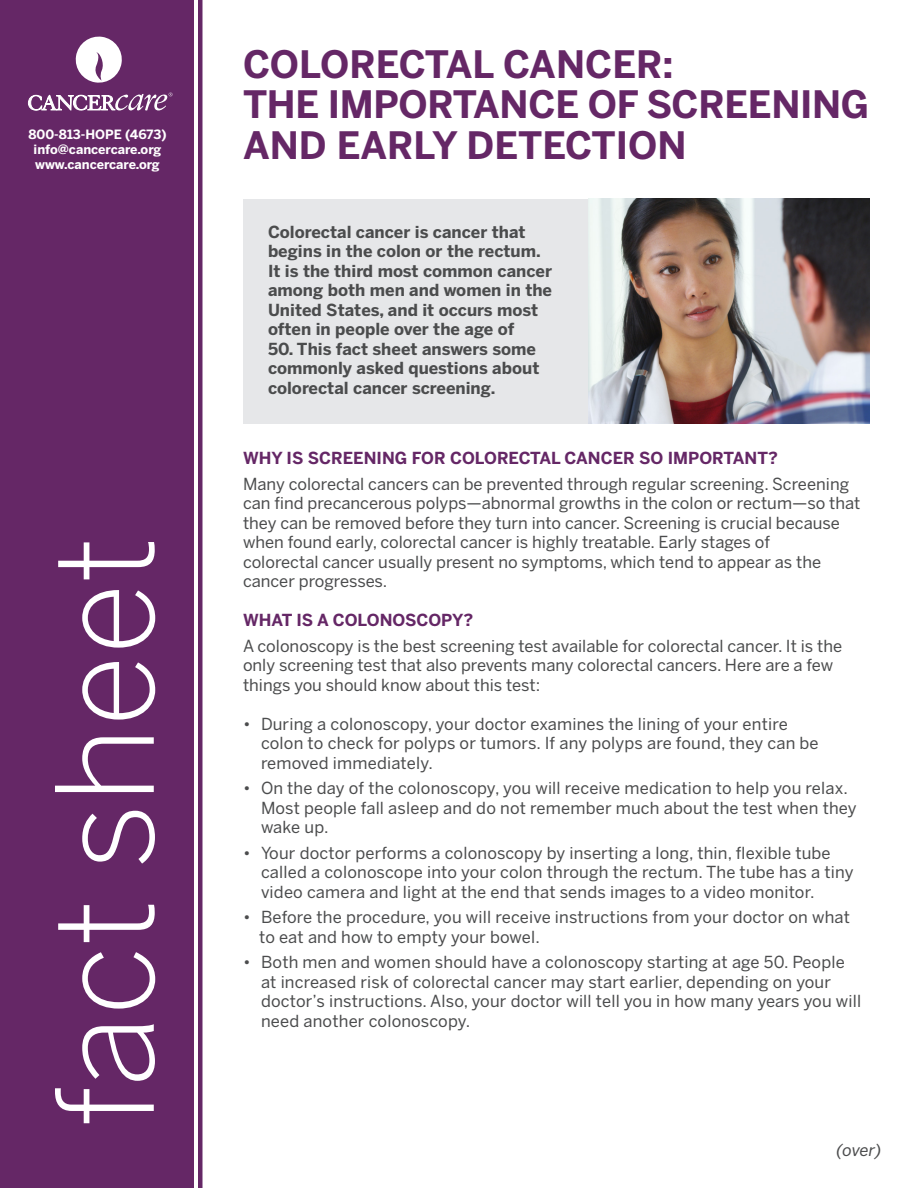
<style>
.page{position:relative;width:918px;height:1188px;background:#fff}
.page>*{position:absolute;margin:0;border:0;box-sizing:border-box;transform-origin:0 0}
.t1{font:300 133.5px "Benton Sans";color:#fff}
.t2{font:700 37.5px/40.5px "Benton Sans";letter-spacing:-.01em;color:#652766}
.Body_-_bullets{font:16.5px/19.5px "Benton Sans";letter-spacing:.01em;color:#4b4c4d}
.Leadder{font:16.5px/19.5px "Benton Sans";color:#4b4c4d}
.Main_Intro{font:700 16.5px/19.5px "Benton Sans";color:#4b4c4d}
.Leadder-2{font:700 16.5px "Benton Sans";letter-spacing:-.005em;color:#652766}
.Leadder-3{font:italic 16.5px "Benton Sans";color:#4b4c4d}
.t3{font:700 12.75px "Benton Sans";color:#fff}
.s1{font-weight:700;color:#652766}
</style>
<div class="page">
<div style="left:0;top:0;width:193px;height:1188px;background:#652766"></div>
<hr style="left:198px;top:0;width:4px;height:1188px;background:#652766">
<div style="left:243px;top:199px;width:626px;height:225px;background:#e6e7e9"></div>
<svg style="left:75px;top:36px;width:47px;height:47px"></svg>
<svg style="left:28px;top:93px;width:144px;height:17px"></svg>
<img style="left:589px;top:199px;width:280px;height:225px">
<p class="t3" style="left:28px;top:127px;width:140px">800-813-HOPE (4673)</p>
<p class="t3" style="left:34px;top:142px;width:129px">info@cancercare.org</p>
<p class="t3" style="left:35px;top:157px;width:126px">www.cancercare.org</p>
<p class="t1" style="left:27px;top:1127px;width:592px;rotate:-90deg">fact sheet</p>
<p class="t2" style="left:243px;top:43px;width:628px">COLORECTAL CANCER:<br>THE IMPORTANCE OF SCREENING<br>AND EARLY DETECTION</p>
<p class="Main_Intro" style="left:268px;top:222px;width:286px">Colorectal cancer is cancer that begins in the colon or the rectum.<br>It is the third most common cancer among both men and women in the<br>United States, and it occurs most often in people over the age of</p>
<p class="Main_Intro" style="left:268px;top:339px;width:273px">50. This fact sheet answers some commonly asked questions about colorectal cancer screening.</p>
<p class="Leadder" style="left:243px;top:445px;width:608px;line-height:25.5px"><span class="s1">WHY IS SCREENING FOR COLORECTAL CANCER SO IMPORTANT?<br></span>Many colorectal cancers can be prevented through regular screening. Screening</p>
<p class="Leadder" style="left:243px;top:493px;width:619px">can find precancerous polyps—abnormal growths in the colon or rectum—so that they can be removed before they turn into cancer. Screening is crucial because when found early, colorectal cancer is highly treatable. Early stages of<br>colorectal cancer usually present no symptoms, which tend to appear as the cancer progresses.</p>
<p class="Leadder-2" style="left:243px;top:611px;width:232px">WHAT IS A COLONOSCOPY?</p>
<p class="Leadder" style="left:243px;top:636px;width:601px">A colonoscopy is the best screening test available for colorectal cancer. It is the only screening test that also prevents many colorectal cancers. Here are a few things you should know about this test:</p>
<p class="Body_-_bullets" style="left:261px;top:714px;width:559px;text-indent:-18px">• During a colonoscopy, your doctor examines the lining of your entire colon to check for polyps or tumors. If any polyps are found, they can be removed immediately.</p>
<p class="Body_-_bullets" style="left:261px;top:778px;width:597px;text-indent:-18px">• On the day of the colonoscopy, you will receive medication to help you relax.<br>Most people fall asleep and do not remember much about the test when they wake up.</p>
<p class="Body_-_bullets" style="left:261px;top:843px;width:594px;text-indent:-18px">• Your doctor performs a colonoscopy by inserting a long, thin, flexible tube called a colonoscope into your colon through the rectum. The tube has a tiny video camera and light at the end that sends images to a video monitor.</p>
<p class="Body_-_bullets" style="left:259px;top:907px;width:593px;text-indent:-16px">• Before the procedure, you will receive instructions from your doctor on what to eat and how to empty your bowel.</p>
<p class="Body_-_bullets" style="left:261px;top:952px;width:602px;text-indent:-18px">• Both men and women should have a colonoscopy starting at age 50. People at increased risk of colorectal cancer may start earlier, depending on your doctor’s instructions. Also, your doctor will tell you in how many years you will need another colonoscopy.</p>
<p class="Leadder-3" style="left:836px;top:1140px;width:47px">(over)</p>
</div>
